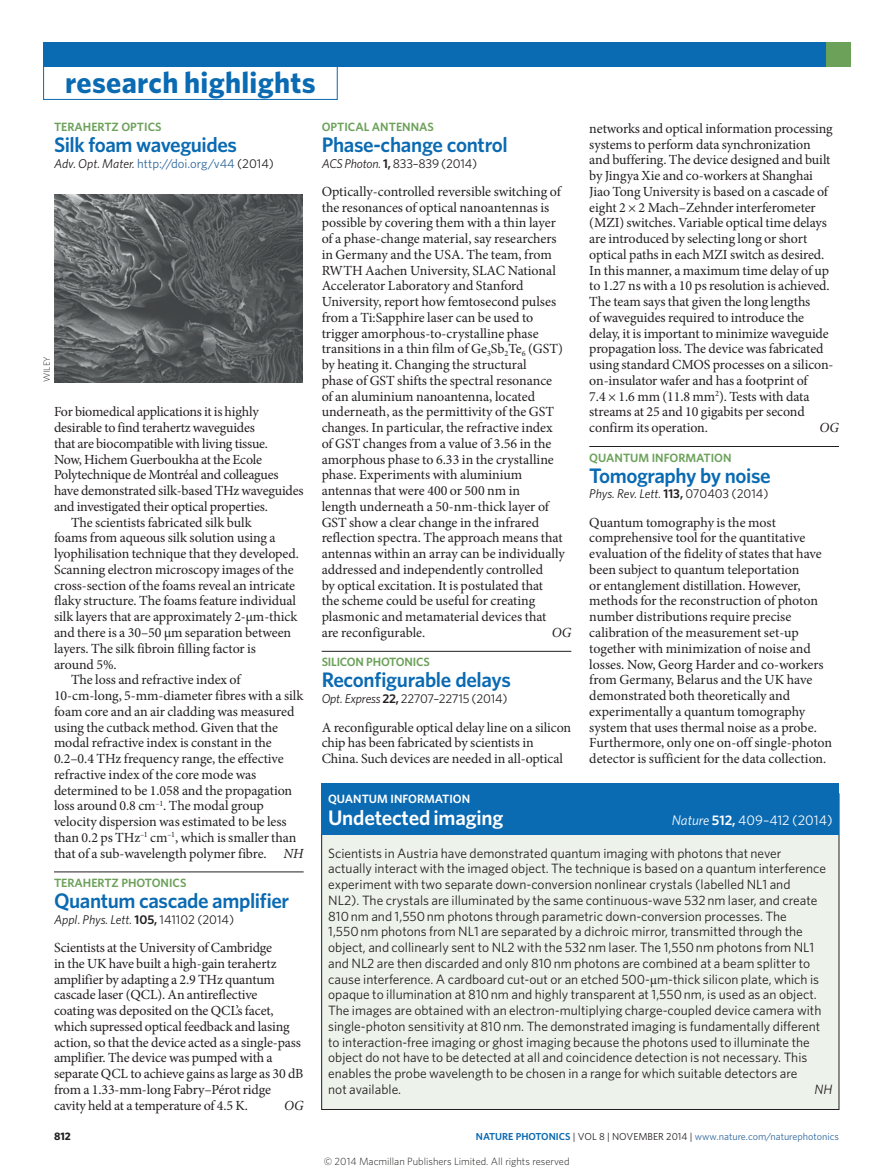
<style>
.page{position:relative;width:893px;height:1174px;background:#fff}
.page>*{position:absolute;margin:0;border:0;box-sizing:border-box;transform-origin:0 0}
.t1{font:700 30px "Whitney";letter-spacing:.01em;color:#0a6ab2}
.Title{font:600 21px "Whitney";letter-spacing:-.02em;color:#0a6ab2}
.Journal_DOI_ref{font:600 21px "Whitney";letter-spacing:-.01em;color:#fff}
.Body_first{font:13.95px/15.8px "Minion Pro";letter-spacing:-.005em;color:#231f20}
.Body_text{font:13.95px/15.8px "Minion Pro";letter-spacing:-.005em;color:#231f20}
.Journal_DOI_ref-2{font:13.95px "Whitney";color:#fff}
.Body_first-2{font:italic 13.95px "Minion Pro";color:#231f20}
.Box_body_first{font:13.5px/15.8px "Whitney";color:#231f20}
.Box_body_first-2{font:italic 13.5px "Whitney";color:#231f20}
.Journal_DOI_ref-3{font:italic 12.75px "Whitney";color:#231f20}
.Journal_DOI_ref-4{font:12.75px "Whitney";letter-spacing:-.015em;color:#231f20}
.Journal_DOI_ref-5{font:12.75px "Whitney";color:#2f679b}
.Subject_w_rule{font:600 12px "Whitney";color:#6ca15a}
.Subject{font:600 12px "Whitney";color:#6ca15a}
.RH_box_subject{font:600 12px "Whitney";color:#fff}
.t2{font:700 10.8px "Whitney";color:#231f20}
.t3{font:300 10.5px "Whitney";color:#1d1d1b}
.t4{font:10.2px "Whitney";color:#2f679b}
.Picture_credit{font:300 9px "Whitney";color:#231f20}
.s1{font-style:italic;color:#231f20}
.s2{color:#231f20}
.s3{font-style:italic}
.s4{font-weight:600}
.s5{font-style:normal}
.s6{font-weight:600;font-style:normal}
.s7{font-family:"Minion Pro"}
.s8{font-weight:600;color:#0a6ab2}
</style>
<div class="page">
<div style="left:43px;top:66px;width:295px;height:34px;border:1px solid #0a6ab2"></div>
<div style="left:43px;top:43px;width:806px;height:24px;background:#0a6ab2"></div>
<div style="left:826px;top:43px;width:24px;height:24px;background:#6ca15a"></div>
<hr style="left:54px;top:871px;width:250px;height:1px;background:#231f20">
<hr style="left:322px;top:651px;width:249px;height:1px;background:#231f20">
<hr style="left:589px;top:446px;width:250px;height:1px;background:#231f20">
<img style="left:54px;top:194px;width:249px;height:188px">
<div style="left:322px;top:794px;width:517px;height:315px;background:#edf3ea"></div>
<div style="left:322px;top:783px;width:517px;height:52px;background:#0a6ab2"></div>
<h1 class="t1" style="left:65px;top:62px;width:252px">research highlights</h1>
<p class="Subject" style="left:54px;top:119px;width:109px">TERAHERTZ OPTICS</p>
<p class="Title" style="left:54px;top:131px;width:185px">Silk foam waveguides</p>
<p class="Journal_DOI_ref-5" style="left:54px;top:155px;width:222px"><span class="s1">Adv. Opt. Mater.</span> http://doi.org/v44 <span class="s2">(2014)</span></p>
<p class="Subject" style="left:322px;top:119px;width:114px">OPTICAL ANTENNAS</p>
<p class="Title" style="left:322px;top:131px;width:188px">Phase-change control</p>
<p class="Journal_DOI_ref-4" style="left:322px;top:155px;width:157px"><span class="s3">ACS Photon.</span> <span class="s4">1,</span> 833–839 (2014)</p>
<p class="Body_first" style="left:322px;top:183px;width:245px">Optically-controlled reversible switching of the resonances of optical nanoantennas is possible by covering them with a thin layer of a phase-change material, say researchers in Germany and the USA. The team, from RWTH Aachen University, SLAC National Accelerator Laboratory and Stanford University, report how femtosecond pulses from a Ti:Sapphire laser can be used to trigger amorphous-to-crystalline phase transitions in a thin film of Ge<sub>3</sub>Sb<sub>2</sub>Te<sub>6</sub> (GST) by heating it. Changing the structural<br>phase of GST shifts the spectral resonance of an aluminium nanoantenna, located underneath, as the permittivity of the GST changes. In particular, the refractive index of GST changes from a value of 3.56 in the amorphous phase to 6.33 in the crystalline phase. Experiments with aluminium antennas that were 400 or 500 nm in<br>length underneath a 50-nm-thick layer of GST show a clear change in the infrared reflection spectra. The approach means that antennas within an array can be individually addressed and independently controlled<br>by optical excitation. It is postulated that<br>the scheme could be useful for creating plasmonic and metamaterial devices that are reconfigurable.</p>
<p class="Body_first" style="left:589px;top:120px;width:246px">networks and optical information processing systems to perform data synchronization and buffering. The device designed and built by Jingya Xie and co-workers at Shanghai Jiao Tong University is based on a cascade of eight 2 × 2 Mach–Zehnder interferometer (MZI) switches. Variable optical time delays are introduced by selecting long or short optical paths in each MZI switch as desired.<br>In this manner, a maximum time delay of up to 1.27 ns with a 10 ps resolution is achieved.<br>The team says that given the long lengths<br>of waveguides required to introduce the delay, it is important to minimize waveguide propagation loss. The device was fabricated using standard CMOS processes on a silicon&shy;on-insulator wafer and has a footprint of<br>7.4 × 1.6 mm (11.8 mm<sup>2</sup>). Tests with data streams at 25 and 10 gigabits per second confirm its operation.</p>
<p class="Picture_credit" style="left:41px;top:382px;width:27px;rotate:-90deg">WILEY</p>
<p class="Body_first" style="left:54px;top:404px;width:251px">For biomedical applications it is highly desirable to find terahertz waveguides<br>that are biocompatible with living tissue.<br>Now, Hichem Guerboukha at the Ecole Polytechnique de Montréal and colleagues have demonstrated silk-based THz waveguides and investigated their optical properties.</p>
<p class="Body_text" style="left:54px;top:514px;width:246px;text-indent:17px">The scientists fabricated silk bulk<br>foams from aqueous silk solution using a lyophilisation technique that they developed.<br>Scanning electron microscopy images of the cross-section of the foams reveal an intricate flaky structure. The foams feature individual silk layers that are approximately 2-μm-thick and there is a 30–50 μm separation between layers. The silk fibroin filling factor is around 5%.</p>
<p class="Body_text" style="left:54px;top:672px;width:251px;text-indent:17px">The loss and refractive index of 10-cm-long, 5-mm-diameter fibres with a silk foam core and an air cladding was measured using the cutback method. Given that the modal refractive index is constant in the 0.2–0.4 THz frequency range, the effective refractive index of the core mode was determined to be 1.058 and the propagation loss around 0.8 cm<sup>–1</sup>. The modal group velocity dispersion was estimated to be less than 0.2 ps THz<sup>–1</sup> cm<sup>–1</sup>, which is smaller than that of a sub-wavelength polymer fibre. <span class="s3">NH</span></p>
<p class="Subject_w_rule" style="left:54px;top:875px;width:134px">TERAHERTZ PHOTONICS</p>
<p class="Title" style="left:54px;top:886px;width:237px">Quantum cascade amplifier</p>
<p class="Journal_DOI_ref-3" style="left:54px;top:911px;width:182px">Appl<span class="s5">.</span> Phys. Lett. <span class="s6">105,</span> <span class="s5">141102 (2014)</span></p>
<p class="Body_first" style="left:54px;top:939px;width:251px">Scientists at the University of Cambridge<br>in the UK have built a high-gain terahertz amplifier by adapting a 2.9 THz quantum cascade laser (QCL). An antireflective<br>coating was deposited on the QCL’s facet, which supressed optical feedback and lasing action, so that the device acted as a single-pass amplifier. The device was pumped with a separate QCL to achieve gains as large as 30 dB from a 1.33-mm-long Fabry–Pérot ridge cavity held at a temperature of 4.5 K.</p>
<p class="Body_first-2" style="left:819px;top:419px;width:21px">OG</p>
<p class="Subject_w_rule" style="left:589px;top:449px;width:144px">QUANTUM INFORMATION</p>
<p class="Title" style="left:589px;top:461px;width:183px">Tomography by noise</p>
<p class="Journal_DOI_ref-3" style="left:589px;top:485px;width:181px">Phys. Rev. Lett. <span class="s6">113,</span> <span class="s5">070403 (2014)</span></p>
<p class="Body_first" style="left:589px;top:514px;width:244px">Quantum tomography is the most comprehensive tool for the quantitative evaluation of the fidelity of states that have been subject to quantum teleportation<br>or entanglement distillation. However, methods for the reconstruction of photon number distributions require precise calibration of the measurement set-up together with minimization of noise and losses. Now, Georg Harder and co-workers from Germany, Belarus and the UK have demonstrated both theoretically and experimentally a quantum tomography system that uses thermal noise as a probe.<br>Furthermore, only one on-off single-photon detector is sufficient for the data collection.</p>
<p class="Body_first-2" style="left:552px;top:624px;width:21px">OG</p>
<p class="Subject_w_rule" style="left:322px;top:654px;width:110px">SILICON PHOTONICS</p>
<p class="Title" style="left:322px;top:666px;width:191px">Reconfigurable delays</p>
<p class="Journal_DOI_ref-4" style="left:322px;top:690px;width:187px"><span class="s3">Opt. Express</span> <span class="s4">22,</span> 22707–22715 (2014)</p>
<p class="Body_first" style="left:322px;top:719px;width:251px">A reconfigurable optical delay line on a silicon chip has been fabricated by scientists in<br>China. Such devices are needed in all-optical</p>
<p class="RH_box_subject" style="left:328px;top:790px;width:144px">QUANTUM INFORMATION</p>
<p class="Journal_DOI_ref" style="left:328px;top:804px;width:177px">Undetected imaging</p>
<p class="Journal_DOI_ref-2" style="left:672px;top:811px;width:162px"><span class="s3">Nature</span> <span class="s4">512,</span> 409–412 (2014)</p>
<p class="Box_body_first" style="left:328px;top:844px;width:499px">Scientists in Austria have demonstrated quantum imaging with photons that never actually interact with the imaged object. The technique is based on a quantum interference experiment with two separate down-conversion nonlinear crystals (labelled NL1 and<br>NL2). The crystals are illuminated by the same continuous-wave 532 nm laser, and create 810 nm and 1,550 nm photons through parametric down-conversion processes. The<br>1,550 nm photons from NL1 are separated by a dichroic mirror, transmitted through the object, and collinearly sent to NL2 with the 532 nm laser. The 1,550 nm photons from NL1 and NL2 are then discarded and only 810 nm photons are combined at a beam splitter to cause interference. A cardboard cut-out or an etched 500-<span class="s7">μ</span>m-thick silicon plate, which is opaque to illumination at 810 nm and highly transparent at 1,550 nm, is used as an object.<br>The images are obtained with an electron-multiplying charge-coupled device camera with single-photon sensitivity at 810 nm. The demonstrated imaging is fundamentally different to interaction-free imaging or ghost imaging because the photons used to illuminate the object do not have to be detected at all and coincidence detection is not necessary. This enables the probe wavelength to be chosen in a range for which suitable detectors are<br>not available.</p>
<p class="Box_body_first-2" style="left:815px;top:1080px;width:19px">NH</p>
<p class="Body_first-2" style="left:284px;top:1096px;width:21px">OG</p>
<p class="t2" style="left:54px;top:1129px;width:18px">812</p>
<p class="t4" style="left:476px;top:1129px;width:365px"><span class="s8">NATURE PHOTONICS</span> <span class="s2">| VOL 8 | NOVEMBER 2014 |</span> www.nature.com/naturephotonics</p>
<p class="t3" style="left:324px;top:1154px;width:247px">© 2014 Macmillan Publishers Limited. All rights reserved</p>
</div>
